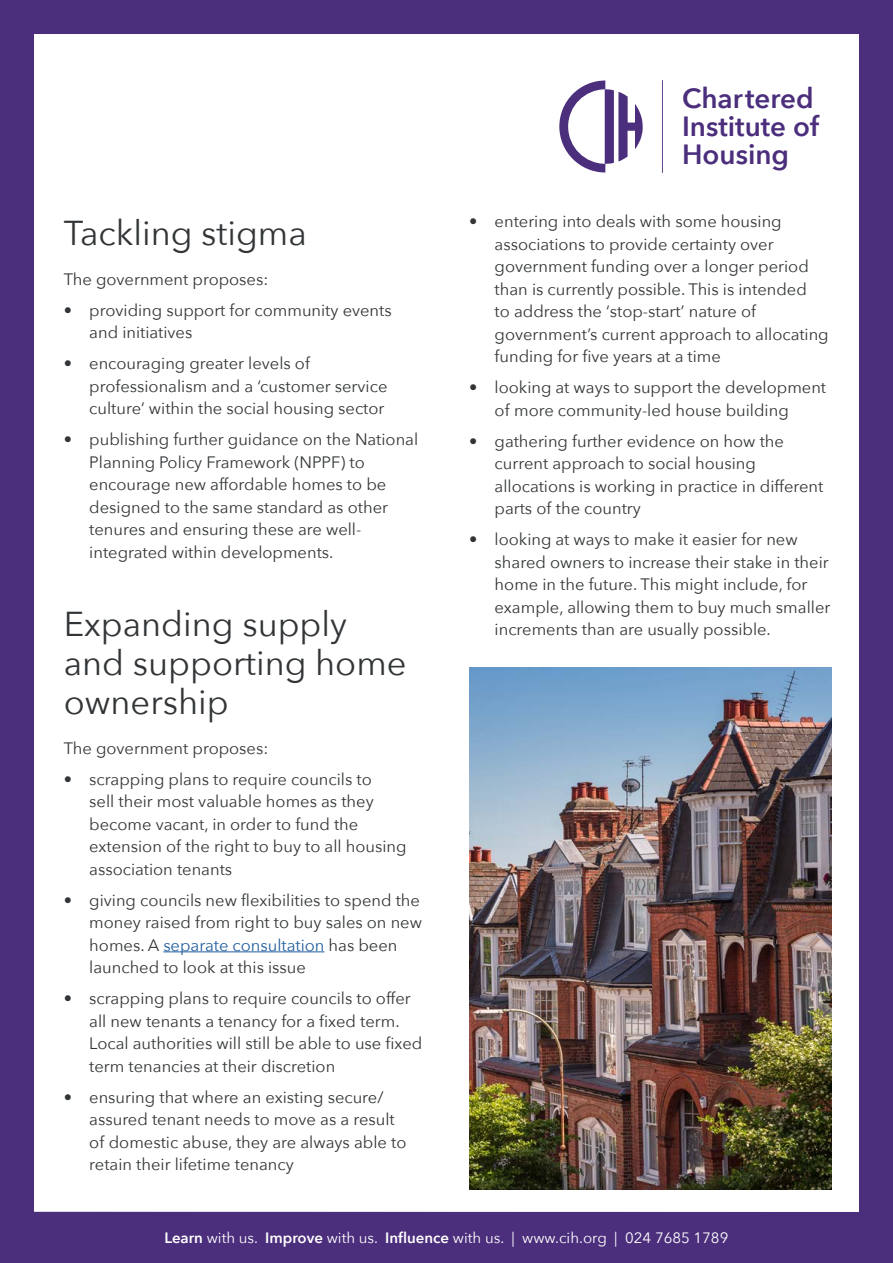
<style>
.page{position:relative;width:893px;height:1263px;background:#4b2e7c}
.page>*{position:absolute;margin:0;border:0;box-sizing:border-box;transform-origin:0 0}
.t1{font:34.5px/39px "Avenir Next";color:#323537}
.t2{font:600 27.75px/27.9px "Avenir Next";color:#4b2e7c}
.t3{font:16.5px/22.5px "Avenir Next";color:#323537}
.t4{font:15px "Avenir Next";color:#fff}
.s1{color:#215e9e}
.s2{font-weight:600}
</style>
<div class="page">
<div style="left:34px;top:34px;width:825px;height:1178px;background:#fff"></div>
<svg style="left:559px;top:80px;width:84px;height:92px"></svg>
<hr style="left:662px;top:80px;width:1px;height:93px;background:#4b2e7c">
<hr style="left:163px;top:951px;width:161px;height:1px;background:#215e9e">
<img style="left:469px;top:668px;width:363px;height:521px">
<h1 class="t1" style="left:64px;top:212px;width:244px">Tackling stigma</h1>
<p class="t3" style="left:64px;top:267px;width:206px">The government proposes:</p>
<p class="t3" style="left:89px;top:298px;width:304px;text-indent:-26px">• providing support for community events and initiatives</p>
<p class="t3" style="left:89px;top:351px;width:300px;text-indent:-26px">• encouraging greater levels of professionalism and a ‘customer service culture’ within the social housing sector</p>
<p class="t3" style="left:89px;top:427px;width:330px;text-indent:-26px">• publishing further guidance on the National Planning Policy Framework (NPPF) to encourage new affordable homes to be designed to the same standard as other tenures and ensuring these are well&shy;integrated within developments.</p>
<h1 class="t1" style="left:64px;top:603px;width:344px">Expanding supply and supporting home ownership</h1>
<p class="t3" style="left:64px;top:736px;width:206px">The government proposes:</p>
<p class="t3" style="left:89px;top:767px;width:319px;text-indent:-26px">• scrapping plans to require councils to<br>sell their most valuable homes as they become vacant, in order to fund the extension of the right to buy to all housing association tenants</p>
<p class="t3" style="left:89px;top:888px;width:334px;text-indent:-26px">• giving councils new flexibilities to spend the money raised from right to buy sales on new homes. A <span class="s1">separate consultation</span> has been launched to look at this issue</p>
<p class="t3" style="left:89px;top:986px;width:335px;text-indent:-26px">• scrapping plans to require councils to offer all new tenants a tenancy for a fixed term.<br>Local authorities will still be able to use fixed term tenancies at their discretion</p>
<p class="t3" style="left:89px;top:1085px;width:319px;text-indent:-26px">• ensuring that where an existing secure/ assured tenant needs to move as a result of domestic abuse, they are always able to retain their lifetime tenancy</p>
<h2 class="t2" style="left:682px;top:84px;width:138px">Chartered<br>Institute of<br>Housing</h2>
<p class="t3" style="left:495px;top:209px;width:336px;text-indent:-26px">• entering into deals with some housing associations to provide certainty over government funding over a longer period than is currently possible. This is intended<br>to address the ‘stop-start’ nature of government’s current approach to allocating funding for five years at a time</p>
<p class="t3" style="left:495px;top:375px;width:333px;text-indent:-26px">• looking at ways to support the development of more community-led house building</p>
<p class="t3" style="left:495px;top:429px;width:330px;text-indent:-26px">• gathering further evidence on how the current approach to social housing allocations is working in practice in different parts of the country</p>
<p class="t3" style="left:495px;top:527px;width:337px;text-indent:-26px">• looking at ways to make it easier for new shared owners to increase their stake in their home in the future. This might include, for example, allowing them to buy much smaller increments than are usually possible.</p>
<p class="t4" style="left:165px;top:1225px;width:565px"><span class="s2">Learn</span> with us. <span class="s2">Improve</span> with us. <span class="s2">Influence</span> with us. | www.cih.org | 024 7685 1789</p>
</div>
